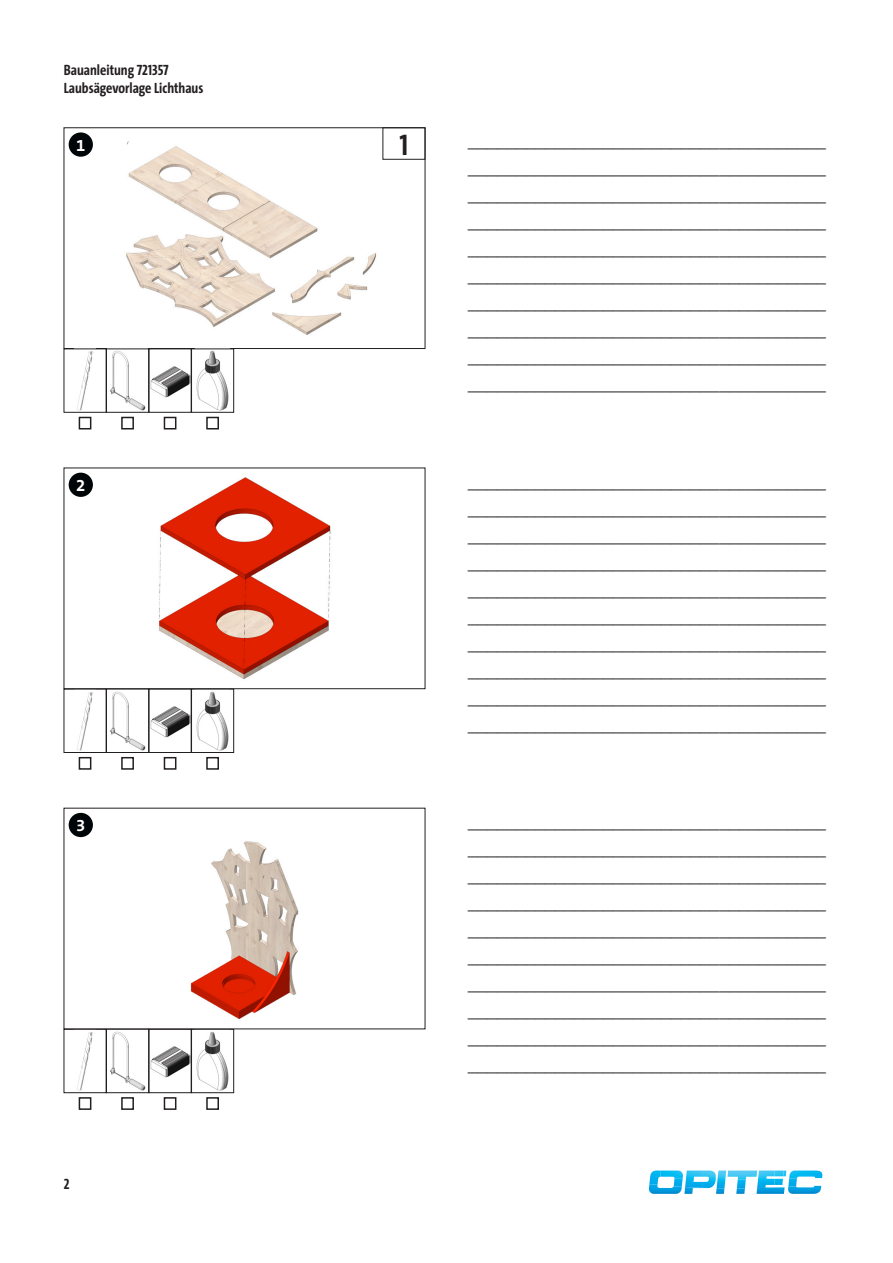
<style>
.page{position:relative;width:893px;height:1263px;background:#fff}
.page>*{position:absolute;margin:0;border:0;box-sizing:border-box;transform-origin:0 0}
.Anleitungstext-Inhal{font:700 30px "The Sans Cd LF7";color:#231f20}
.Anleitungstext-Inhal-2{font:200 22.5px/27px "The Sans Cd LF2";color:#231f20;text-align:justify}
.t1{font:700 16.8px "The Sans B W7";color:#fff}
.Beschreibung_linksbü{font:700 15px "The Sans Cd LF7";color:#231f20}
</style>
<div class="page">
<svg style="left:648px;top:1170px;width:175px;height:24px"></svg>
<img style="left:126px;top:130px;width:274px;height:205px">
<img style="left:190px;top:841px;width:109px;height:178px">
<img style="left:159px;top:477px;width:172px;height:202px">
<div style="left:64px;top:468px;width:361px;height:221px;border:1px solid #231f20"></div>
<div style="left:68px;top:132px;width:26px;height:26px;background:#000507;border-radius:50%"></div>
<div style="left:67px;top:131px;width:28px;height:27px;border:2px solid #fff;border-radius:50%"></div>
<div style="left:68px;top:472px;width:26px;height:26px;background:#000507;border-radius:50%"></div>
<div style="left:67px;top:471px;width:28px;height:28px;border:2px solid #fff;border-radius:50%"></div>
<div style="left:68px;top:812px;width:26px;height:26px;background:#000507;border-radius:50%"></div>
<div style="left:67px;top:811px;width:28px;height:28px;border:2px solid #fff;border-radius:50%"></div>
<img style="left:151px;top:366px;width:38px;height:32px">
<img style="left:110px;top:351px;width:36px;height:59px">
<div style="left:106px;top:349px;width:43px;height:63px;border:1px solid #231f20"></div>
<img style="left:196px;top:351px;width:33px;height:59px">
<div style="left:191px;top:349px;width:43px;height:63px;border:1px solid #231f20"></div>
<div style="left:121px;top:417px;width:13px;height:12px;border:2px solid #231f20"></div>
<div style="left:164px;top:417px;width:12px;height:12px;border:2px solid #231f20"></div>
<div style="left:206px;top:417px;width:13px;height:12px;border:2px solid #231f20"></div>
<div style="left:79px;top:417px;width:12px;height:12px;border:2px solid #231f20"></div>
<img style="left:77px;top:351px;width:17px;height:59px">
<img style="left:151px;top:706px;width:38px;height:32px">
<img style="left:110px;top:691px;width:36px;height:60px">
<div style="left:106px;top:689px;width:43px;height:64px;border:1px solid #231f20"></div>
<img style="left:196px;top:691px;width:33px;height:60px">
<div style="left:191px;top:689px;width:43px;height:64px;border:1px solid #231f20"></div>
<div style="left:121px;top:757px;width:13px;height:13px;border:2px solid #231f20"></div>
<div style="left:164px;top:757px;width:12px;height:13px;border:2px solid #231f20"></div>
<div style="left:206px;top:757px;width:13px;height:13px;border:2px solid #231f20"></div>
<div style="left:79px;top:757px;width:12px;height:13px;border:2px solid #231f20"></div>
<img style="left:77px;top:692px;width:17px;height:59px">
<img style="left:151px;top:1046px;width:38px;height:32px">
<div style="left:149px;top:1029px;width:42px;height:64px;border:1px solid #231f20"></div>
<img style="left:110px;top:1031px;width:36px;height:60px">
<div style="left:106px;top:1029px;width:43px;height:64px;border:1px solid #231f20"></div>
<img style="left:196px;top:1031px;width:33px;height:60px">
<div style="left:191px;top:1029px;width:43px;height:64px;border:1px solid #231f20"></div>
<div style="left:121px;top:1097px;width:13px;height:13px;border:2px solid #231f20"></div>
<div style="left:164px;top:1097px;width:12px;height:13px;border:2px solid #231f20"></div>
<div style="left:206px;top:1097px;width:13px;height:13px;border:2px solid #231f20"></div>
<div style="left:79px;top:1097px;width:12px;height:13px;border:2px solid #231f20"></div>
<img style="left:77px;top:1032px;width:17px;height:59px">
<div style="left:64px;top:1029px;width:42px;height:64px;border:1px solid #231f20"></div>
<p class="Beschreibung_linksbü" style="left:64px;top:60px;width:106px">Bauanleitung 721357</p>
<p class="Beschreibung_linksbü" style="left:64px;top:78px;width:141px">Laubsägevorlage Lichthaus</p>
<p class="t1" style="left:76px;top:134px;width:11px">1</p>
<p class="t1" style="left:76px;top:475px;width:11px">2</p>
<p class="t1" style="left:76px;top:815px;width:11px">3</p>
<p class="Beschreibung_linksbü" style="left:64px;top:1174px;width:7px">2</p>
<p class="Anleitungstext-Inhal" style="left:400px;top:125px;width:10px">1</p>
<p class="Anleitungstext-Inhal-2" style="left:468px;top:123px;width:360px">_____________________________________ _____________________________________ _____________________________________ _____________________________________ _____________________________________ _____________________________________ _____________________________________ _____________________________________ _____________________________________ _____________________________________</p>
<p class="Anleitungstext-Inhal-2" style="left:468px;top:463px;width:360px">_____________________________________ _____________________________________ _____________________________________ _____________________________________ _____________________________________ _____________________________________ _____________________________________ _____________________________________ _____________________________________ _____________________________________</p>
<p class="Anleitungstext-Inhal-2" style="left:468px;top:803px;width:360px">_____________________________________ _____________________________________ _____________________________________ _____________________________________ _____________________________________ _____________________________________ _____________________________________ _____________________________________ _____________________________________ _____________________________________</p>
</div>
